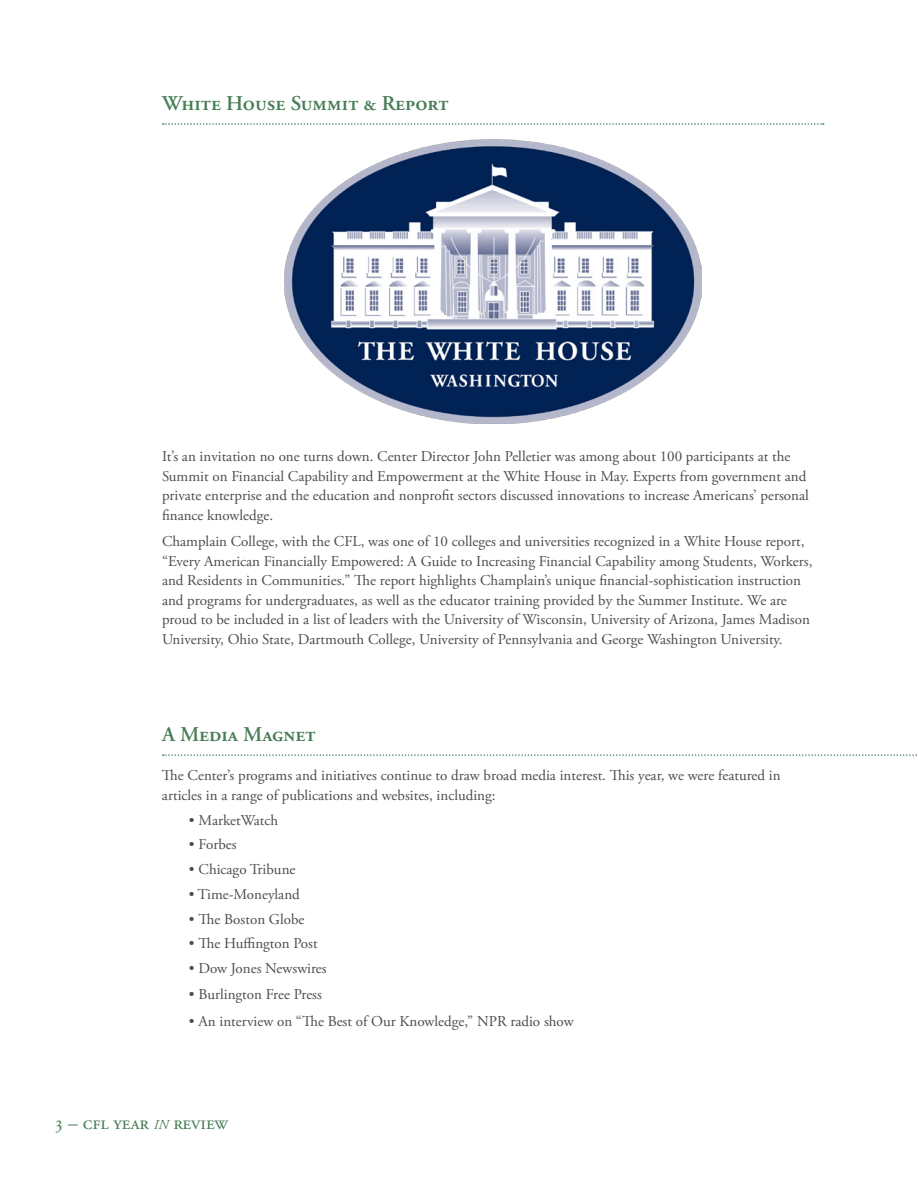
<style>
.page{position:relative;width:918px;height:1188px;background:#fff}
.page>*{position:absolute;margin:0;border:0;box-sizing:border-box;transform-origin:0 0}
.t1{font:600 21px "Adobe Garamond Pro";color:#477e56}
.bullets{font:19.5px "Adobe Garamond Pro";letter-spacing:-.005em;color:#477e56}
.body_copy{font:15px/19.5px "Adobe Garamond Pro";color:#4b4c4d}
.first_body_copy{font:15px/19.5px "Adobe Garamond Pro";color:#4b4c4d}
.bullets-2{font:15px "Adobe Garamond Pro";color:#4b4c4d}
.s1{font-style:italic;font-size:13.65px}
</style>
<div class="page">
<svg style="left:163px;top:123px;width:661px;height:2px"></svg>
<img style="left:284px;top:139px;width:417px;height:284px">
<svg style="left:163px;top:754px;width:754px;height:2px"></svg>
<h1 class="t1" style="left:162px;top:91px;width:288px">White House Summit &amp; Report</h1>
<p class="first_body_copy" style="left:162px;top:448px;width:648px">It’s an invitation no one turns down. Center Director John Pelletier was among about 100 participants at the Summit on Financial Capability and Empowerment at the White House in May. Experts from government and private enterprise and the education and nonprofit sectors discussed innovations to increase Americans’ personal finance knowledge.</p>
<p class="body_copy" style="left:162px;top:532px;width:652px">Champlain College, with the CFL, was one of 10 colleges and universities recognized in a White House report, “Every American Financially Empowered: A Guide to Increasing Financial Capability among Students, Workers, and Residents in Communities.” The report highlights Champlain’s unique financial-sophistication instruction and programs for undergraduates, as well as the educator training provided by the Summer Institute. We are proud to be included in a list of leaders with the University of Wisconsin, University of Arizona, James Madison University, Ohio State, Dartmouth College, University of Pennsylvania and George Washington University.</p>
<h1 class="t1" style="left:162px;top:722px;width:155px">A Media Magnet</h1>
<p class="first_body_copy" style="left:162px;top:766px;width:620px">The Center’s programs and initiatives continue to draw broad media interest. This year, we were featured in articles in a range of publications and websites, including:</p>
<p class="bullets-2" style="left:189px;top:811px;width:91px">• MarketWatch</p>
<p class="bullets-2" style="left:189px;top:836px;width:49px">• Forbes</p>
<p class="bullets-2" style="left:189px;top:860px;width:108px">• Chicago Tribune</p>
<p class="bullets-2" style="left:189px;top:885px;width:112px">• Time-Moneyland</p>
<p class="bullets-2" style="left:189px;top:910px;width:117px">• The Boston Globe</p>
<p class="bullets-2" style="left:189px;top:935px;width:130px">• The Huffington Post</p>
<p class="bullets-2" style="left:189px;top:959px;width:139px">• Dow Jones Newswires</p>
<p class="bullets-2" style="left:189px;top:986px;width:135px">• Burlington Free Press</p>
<p class="bullets-2" style="left:189px;top:1012px;width:386px">• An interview on “The Best of Our Knowledge,” NPR radio show</p>
<p class="bullets" style="left:54px;top:1111px;width:176px">3 – cfl year <span class="s1">in</span> review</p>
</div>
